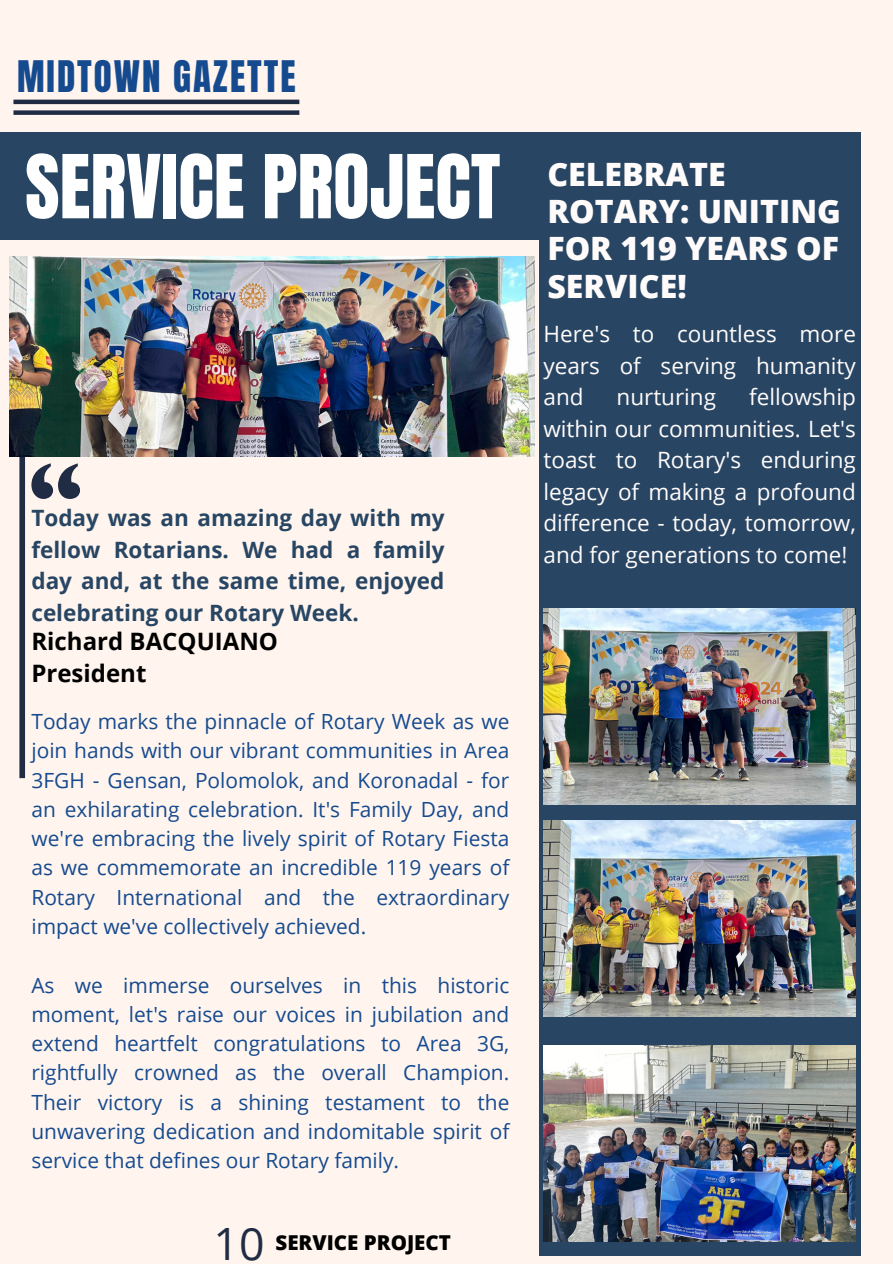
<style>
.page{position:relative;width:893px;height:1264px;background:#fff}
.page>*{position:absolute;margin:0;border:0;box-sizing:border-box;transform-origin:0 0}
.t1{font:74.85px "Anton";color:#fff}
.t2{font:44.55px "Open Sans";color:#202c44}
.t3{font:37.05px "Anton";letter-spacing:.055em;color:#164a8f}
.t4{font:800 32.1px/37.2px "Open Sans";color:#fffbfb}
.t5{font:700 24px/32.7px "Open Sans";color:#000}
.t6{font:22.5px/31.5px "Open Sans";color:#fffbfb;text-align:justify}
.t7{font:700 22.5px/31.5px "Open Sans";color:#284663;text-align:justify}
.t8{font:20.85px/29.2px "Open Sans";color:#164a8f;text-align:justify}
.t9{font:800 20.55px "Open Sans";color:#000}
</style>
<div class="page">
<div style="left:0;top:0;width:892px;height:1263px;background:#fff5ee"></div>
<div style="left:538px;top:172px;width:322px;height:1083px;background:#284663"></div>
<div style="left:538px;top:132px;width:322px;height:40px;background:#284663"></div>
<div style="left:19px;top:444px;width:6px;height:334px;background:#202c44"></div>
<svg style="left:31px;top:463px;width:49px;height:36px"></svg>
<div style="left:0;top:132px;width:547px;height:107px;background:#284663"></div>
<hr style="left:13px;top:100px;width:286px;height:4px;background:#202c44">
<div style="left:13px;top:110px;width:286px;height:5px;background:#202c44"></div>
<img style="left:9px;top:256px;width:525px;height:200px">
<img style="left:543px;top:608px;width:312px;height:196px">
<img style="left:543px;top:820px;width:312px;height:196px">
<img style="left:543px;top:1045px;width:312px;height:196px">
<h2 class="t3" style="left:17px;top:50px;width:280px">MIDTOWN GAZETTE</h2>
<p class="t1" style="left:25px;top:133px;width:477px">SERVICE PROJECT</p>
<p class="t7" style="left:31px;top:502px;width:414px">Today was an amazing day with my fellow Rotarians. We had a family day and, at the same time, enjoyed celebrating our Rotary Week.</p>
<p class="t5" style="left:31px;top:624px;width:248px">Richard BACQUIANO<br>President</p>
<h5 class="t8" style="left:31px;top:706px;width:479px">Today marks the pinnacle of Rotary Week as we join hands with our vibrant communities in Area 3FGH - Gensan, Polomolok, and Koronadal - for an exhilarating celebration. It's Family Day, and we're embracing the lively spirit of Rotary Fiesta as we commemorate an incredible 119 years of Rotary International and the extraordinary impact we've collectively achieved.</h5>
<p class="t8" style="left:31px;top:969px;width:479px">As we immerse ourselves in this historic moment, let's raise our voices in jubilation and extend heartfelt congratulations to Area 3G, rightfully crowned as the overall Champion.<br>Their victory is a shining testament to the unwavering dedication and indomitable spirit of service that defines our Rotary family.</p>
<h4 class="t2" style="left:213px;top:1212px;width:52px">10</h4>
<h4 class="t9" style="left:275px;top:1227px;width:177px">SERVICE PROJECT</h4>
<h1 class="t4" style="left:547px;top:155px;width:295px">CELEBRATE<br>ROTARY: UNITING<br>FOR 119 YEARS OF<br>SERVICE!</h1>
<h3 class="t6" style="left:543px;top:318px;width:314px">Here's to countless more years of serving humanity and</h3>
<h3 class="t6" style="left:543px;top:381px;width:314px;text-indent:206px">fellowship within our communities. Let's toast to Rotary's enduring legacy of making a profound difference - today, tomorrow, and for generations to come!</h3>
<h3 class="t6" style="left:616px;top:381px;width:101px">nurturing</h3>
</div>
